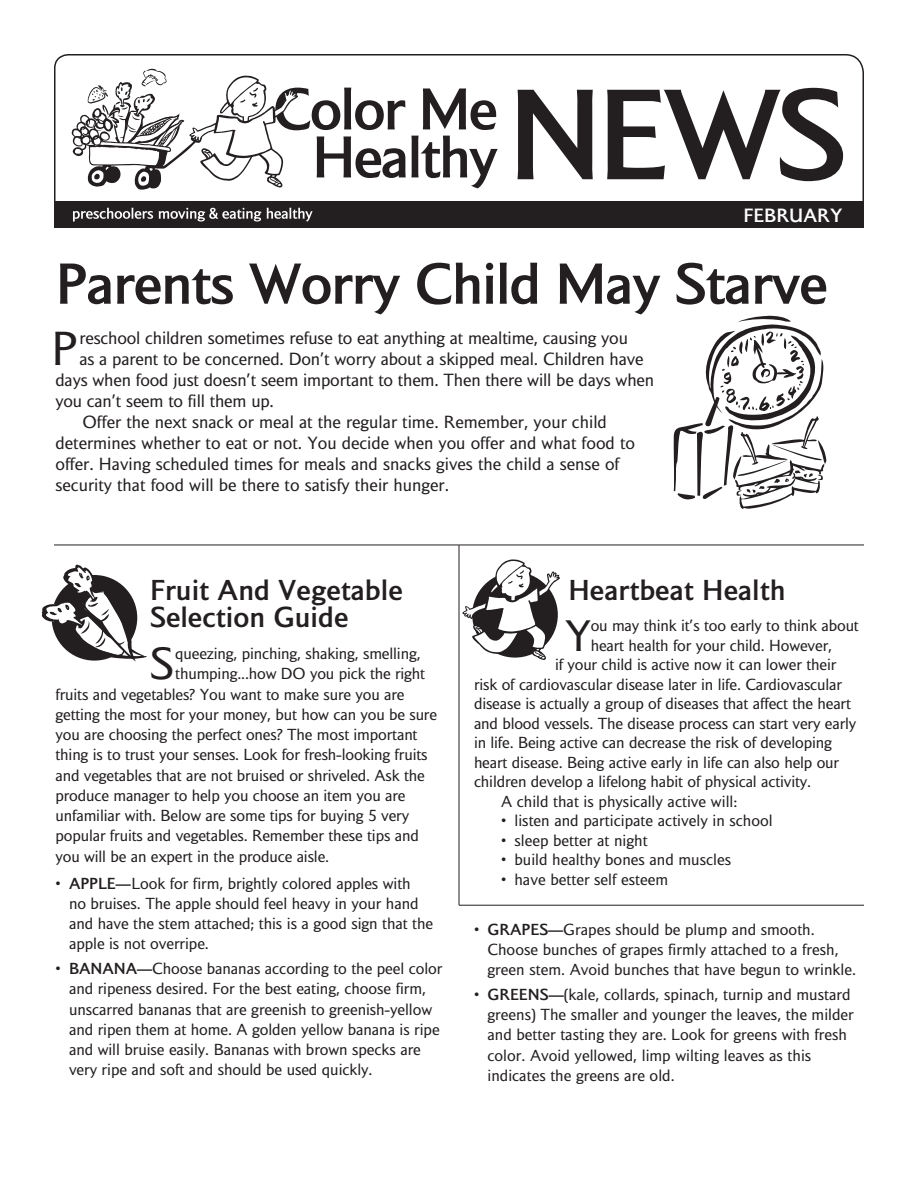
<style>
.page{position:relative;width:918px;height:1188px;background:#fff}
.page>*{position:absolute;margin:0;border:0;box-sizing:border-box;transform-origin:0 0}
.t1{font:700 120.3px "Mylius Sans";color:#231f20}
.t2{font:700 55.05px/48px "Mylius Sans";letter-spacing:-.04em;color:#231f20;text-align:right}
.t3{font:700 54px "Mylius Sans";letter-spacing:-.025em;color:#231f20}
._1st_para{font:44.7px "Mylius Sans";color:#231f20}
.Body-10pt-1st_para{font:42.15px "Mylius Sans";color:#231f20}
.Body-10pt-1st_para-2{font:41.25px "Mylius Sans";color:#231f20}
.Small_head{font:700 27px/27px "Mylius Sans";color:#231f20}
.t4{font:700 18px "Mylius Sans";color:#fff}
.Body{font:16.5px/21px "Mylius Sans";color:#231f20}
._1st_para-2{font:16.5px "Mylius Sans";letter-spacing:-.01em;color:#231f20}
.Body-10pt-1st_para-3{font:15px "Mylius Sans";letter-spacing:-.01em;color:#231f20}
.Bulleted_10_pt{font:15px/20.2px "Mylius Sans";color:#231f20}
.Body-10pt{font:15px "Mylius Sans";color:#231f20}
.s1{font-weight:700}
</style>
<div class="page">
<hr style="left:459px;top:545px;width:1px;height:360px;background:#231f20">
<svg style="left:54px;top:54px;width:810px;height:147px"></svg>
<div style="left:54px;top:201px;width:810px;height:27px;background:#231f20"></div>
<svg style="left:73px;top:208px;width:80px;height:14px"></svg>
<svg style="left:159px;top:208px;width:102px;height:14px"></svg>
<svg style="left:267px;top:208px;width:46px;height:14px"></svg>
<svg style="left:72px;top:68px;width:226px;height:122px"></svg>
<hr style="left:54px;top:545px;width:810px;height:1px;background:#231f20">
<svg style="left:462px;top:559px;width:98px;height:101px"></svg>
<svg style="left:41px;top:564px;width:106px;height:97px"></svg>
<hr style="left:459px;top:905px;width:405px;height:1px;background:#231f20">
<svg style="left:673px;top:316px;width:154px;height:193px"></svg>
<p class="t2" style="left:273px;top:84px;width:227px">Color Me<br>Healthy</p>
<p class="t1" style="left:507px;top:61px;width:341px">NEWS</p>
<p class="t4" style="left:743px;top:205px;width:100px">FEBRUARY</p>
<p class="t3" style="left:56px;top:250px;width:774px">Parents Worry Child May Starve</p>
<p class="_1st_para" style="left:51px;top:322px;width:28px">P</p>
<p class="_1st_para-2" style="left:80px;top:329px;width:550px">reschool children sometimes refuse to eat anything at mealtime, causing you</p>
<p class="_1st_para-2" style="left:80px;top:350px;width:565px">as a parent to be concerned. Don’t worry about a skipped meal. Children have</p>
<p class="_1st_para-2" style="left:55px;top:371px;width:600px">days when food just doesn’t seem important to them. Then there will be days when</p>
<p class="_1st_para-2" style="left:55px;top:392px;width:220px">you can’t seem to fill them up.</p>
<p class="Body" style="left:55px;top:412px;width:581px;text-indent:27px">Offer the next snack or meal at the regular time. Remember, your child determines whether to eat or not. You decide when you offer and what food to offer. Having scheduled times for meals and snacks gives the child a sense of security that food will be there to satisfy their hunger.</p>
<p class="Small_head" style="left:150px;top:576px;width:254px">Fruit And Vegetable<br>Selection Guide</p>
<p class="Body-10pt-1st_para" style="left:150px;top:639px;width:26px">S</p>
<p class="Body-10pt-1st_para-3" style="left:175px;top:645px;width:247px">queezing, pinching, shaking, smelling,</p>
<p class="Body-10pt-1st_para-3" style="left:175px;top:665px;width:251px">thumping...how DO you pick the right</p>
<p class="Body-10pt-1st_para-3" style="left:56px;top:685px;width:351px">fruits and vegetables? You want to make sure you are</p>
<p class="Body-10pt-1st_para-3" style="left:56px;top:705px;width:383px">getting the most for your money, but how can you be sure</p>
<p class="Body-10pt-1st_para-3" style="left:56px;top:726px;width:364px">you are choosing the perfect ones? The most important</p>
<p class="Body-10pt-1st_para-3" style="left:56px;top:746px;width:374px">thing is to trust your senses. Look for fresh-looking fruits</p>
<p class="Body-10pt-1st_para-3" style="left:56px;top:766px;width:371px">and vegetables that are not bruised or shriveled. Ask the</p>
<p class="Body-10pt-1st_para-3" style="left:56px;top:786px;width:352px">produce manager to help you choose an item you are</p>
<p class="Body-10pt-1st_para-3" style="left:56px;top:807px;width:355px">unfamiliar with. Below are some tips for buying 5 very</p>
<p class="Body-10pt-1st_para-3" style="left:56px;top:827px;width:365px">popular fruits and vegetables. Remember these tips and</p>
<p class="Body-10pt-1st_para-3" style="left:56px;top:847px;width:275px">you will be an expert in the produce aisle.</p>
<p class="Bulleted_10_pt" style="left:69px;top:873px;width:366px;text-indent:-14px">• <span class="s1">APPLE—</span>Look for firm, brightly colored apples with<br>no bruises. The apple should feel heavy in your hand and have the stem attached; this is a good sign that the apple is not overripe.</p>
<p class="Bulleted_10_pt" style="left:69px;top:958px;width:375px;text-indent:-14px">• <span class="s1">BANANA—</span>Choose bananas according to the peel color and ripeness desired. For the best eating, choose firm, unscarred bananas that are greenish to greenish-yellow and ripen them at home. A golden yellow banana is ripe and will bruise easily. Bananas with brown specks are very ripe and soft and should be used quickly.</p>
<p class="Small_head" style="left:568px;top:576px;width:219px">Heartbeat Health</p>
<p class="Body-10pt-1st_para-2" style="left:565px;top:611px;width:27px">Y</p>
<p class="Body-10pt-1st_para-3" style="left:591px;top:617px;width:270px">ou may think it’s too early to think about</p>
<p class="Body-10pt-1st_para-3" style="left:591px;top:636px;width:243px">heart health for your child. However,</p>
<p class="Body-10pt-1st_para-3" style="left:555px;top:656px;width:283px">if your child is active now it can lower their</p>
<p class="Body-10pt-1st_para-3" style="left:474px;top:675px;width:370px">risk of cardiovascular disease later in life. Cardiovascular</p>
<p class="Body-10pt-1st_para-3" style="left:474px;top:695px;width:379px">disease is actually a group of diseases that affect the heart</p>
<p class="Body-10pt-1st_para-3" style="left:474px;top:714px;width:384px">and blood vessels. The disease process can start very early</p>
<p class="Body-10pt-1st_para-3" style="left:474px;top:734px;width:359px">in life. Being active can decrease the risk of developing</p>
<p class="Body-10pt-1st_para-3" style="left:474px;top:753px;width:367px">heart disease. Being active early in life can also help our</p>
<p class="Body-10pt-1st_para-3" style="left:474px;top:773px;width:339px">children develop a lifelong habit of physical activity.</p>
<p class="Body-10pt" style="left:501px;top:792px;width:238px">A child that is physically active will:</p>
<p class="Bulleted_10_pt" style="left:501px;top:811px;width:273px">• listen and participate actively in school</p>
<p class="Bulleted_10_pt" style="left:501px;top:830px;width:148px">• sleep better at night</p>
<p class="Bulleted_10_pt" style="left:501px;top:850px;width:232px">• build healthy bones and muscles</p>
<p class="Bulleted_10_pt" style="left:501px;top:869px;width:169px">• have better self esteem</p>
<p class="Bulleted_10_pt" style="left:488px;top:919px;width:370px;text-indent:-14px">• <span class="s1">GRAPES—</span>Grapes should be plump and smooth.<br>Choose bunches of grapes firmly attached to a fresh, green stem. Avoid bunches that have begun to wrinkle.</p>
<p class="Bulleted_10_pt" style="left:488px;top:984px;width:368px;text-indent:-14px">• <span class="s1">GREENS—</span>(kale, collards, spinach, turnip and mustard greens) The smaller and younger the leaves, the milder and better tasting they are. Look for greens with fresh color. Avoid yellowed, limp wilting leaves as this indicates the greens are old.</p>
</div>
